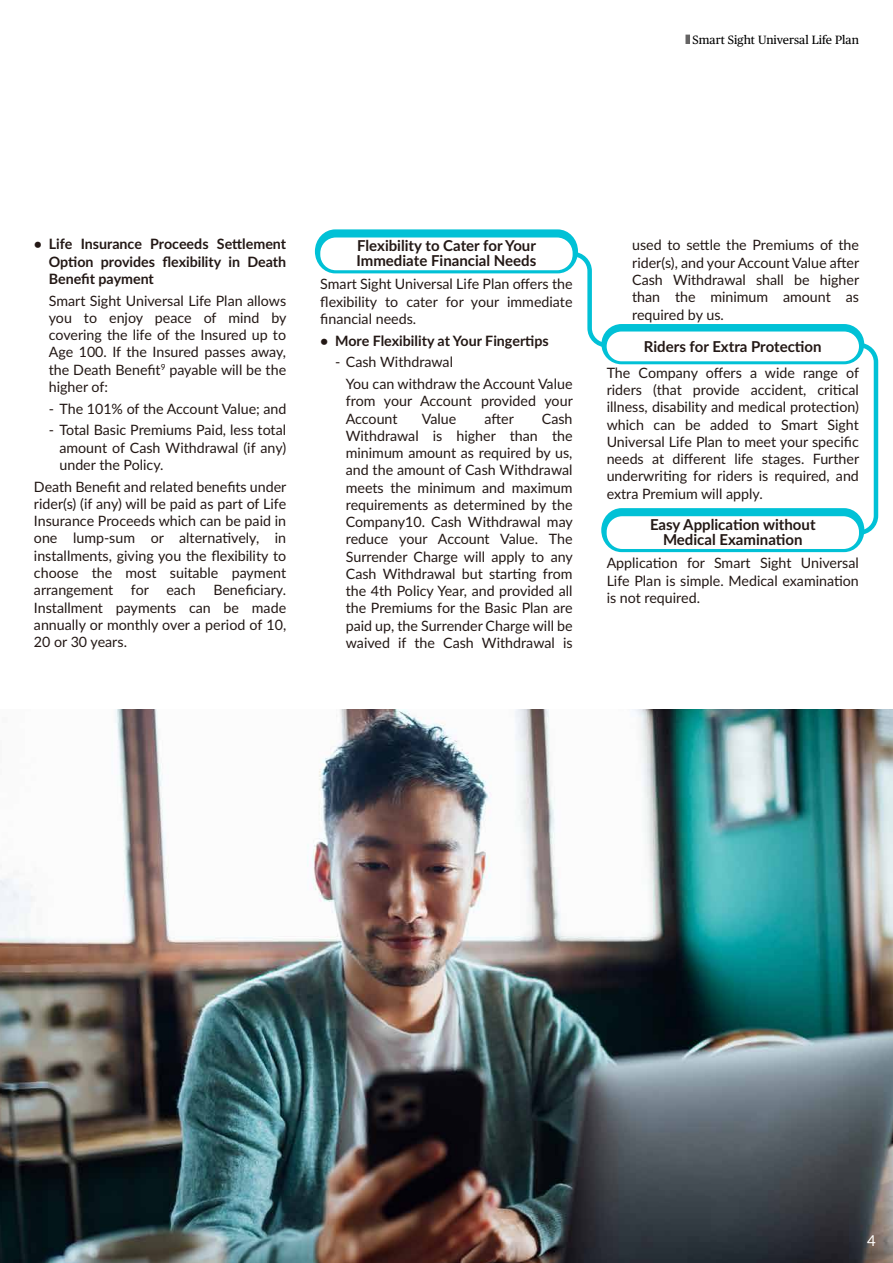
<style>
.page{position:relative;width:893px;height:1263px;background:#fff}
.page>*{position:absolute;margin:0;border:0;box-sizing:border-box;transform-origin:0 0}
.t1{font:700 15px/15px "Lato";color:#231815}
.t2{font:15px "Lato";color:#fff}
.t3{font:14.25px/17.2px "Lato";color:#231815;text-align:justify}
.t4{font:700 14.25px/17.2px "Lato";color:#231815;text-align:justify}
.t5{font:12px "Chubb Publico Text";color:#000}
</style>
<div class="page">
<img style="left:0;top:709px;width:893px;height:554px">
<svg style="left:315px;top:229px;width:564px;height:323px"></svg>
<div style="left:607px;top:516px;width:252px;height:33px;background:#fff;border-radius:16px"></div>
<div style="left:685px;top:35px;width:5px;height:9px;background:#656464"></div>
<p class="t5" style="left:692px;top:30px;width:168px">Smart Sight Universal Life Plan</p>
<p class="t4" style="left:49px;top:235px;width:239px;text-indent:-15px">• Life Insurance Proceeds Settlement Option provides flexibility in Death Benefit payment</p>
<p class="t3" style="left:49px;top:291px;width:239px">Smart Sight Universal Life Plan allows you to enjoy peace of mind by covering the life of the Insured up to Age 100. If the Insured passes away, the Death Benefit<sup>9</sup> payable will be the higher of:</p>
<p class="t3" style="left:49px;top:399px;width:239px">- The 101% of the Account Value; and</p>
<p class="t3" style="left:59px;top:421px;width:228px;text-indent:-11px">- Total Basic Premiums Paid, less total amount of Cash Withdrawal (if any) under the Policy.</p>
<p class="t3" style="left:34px;top:477px;width:254px">Death Benefit and related benefits under rider(s) (if any) will be paid as part of Life Insurance Proceeds which can be paid in one lump-sum or alternatively, in installments, giving you the flexibility to choose the most suitable payment arrangement for each Beneficiary.<br>Installment payments can be made annually or monthly over a period of 10, 20 or 30 years.</p>
<p class="t1" style="left:357px;top:237px;width:181px">Flexibility to Cater for Your<br>Immediate Financial Needs</p>
<p class="t3" style="left:320px;top:275px;width:254px">Smart Sight Universal Life Plan offers the flexibility to cater for your immediate financial needs.</p>
<p class="t4" style="left:320px;top:331px;width:230px">• More Flexibility at Your Fingertips</p>
<p class="t3" style="left:346px;top:351px;width:228px;line-height:21.8px;text-indent:-11px">- Cash Withdrawal<br>You can withdraw the Account Value</p>
<p class="t3" style="left:346px;top:392px;width:229px">from your Account provided your<br>Account</p>
<p class="t3" style="left:346px;top:409px;width:229px;text-indent:196px">Cash Withdrawal is higher than the minimum amount as required by us, and the amount of Cash Withdrawal meets the minimum and maximum requirements as determined by the Company10. Cash Withdrawal may reduce your Account Value. The Surrender Charge will apply to any Cash Withdrawal but starting from the 4th Policy Year, and provided all the Premiums for the Basic Plan are paid up, the Surrender Charge will be waived if the Cash Withdrawal is</p>
<p class="t3" style="left:422px;top:409px;width:36px">Value</p>
<p class="t3" style="left:484px;top:409px;width:31px">after</p>
<p class="t3" style="left:632px;top:236px;width:229px">used to settle the Premiums of the rider(s), and your Account Value after Cash Withdrawal shall be higher than the minimum amount as required by us.</p>
<p class="t1" style="left:644px;top:338px;width:179px">Riders for Extra Protection</p>
<p class="t3" style="left:607px;top:363px;width:254px">The Company offers a wide range of riders (that provide accident, critical illness, disability and medical protection) which can be added to Smart Sight Universal Life Plan to meet your specific needs at different life stages. Further underwriting for riders is required, and extra Premium will apply.</p>
<p class="t1" style="left:650px;top:516px;width:167px;text-align:center">Easy Application without<br>Medical Examination</p>
<p class="t3" style="left:607px;top:554px;width:254px">Application for Smart Sight Universal Life Plan is simple. Medical examination is not required.</p>
<p class="t2" style="left:867px;top:1230px;width:10px">4</p>
</div>
